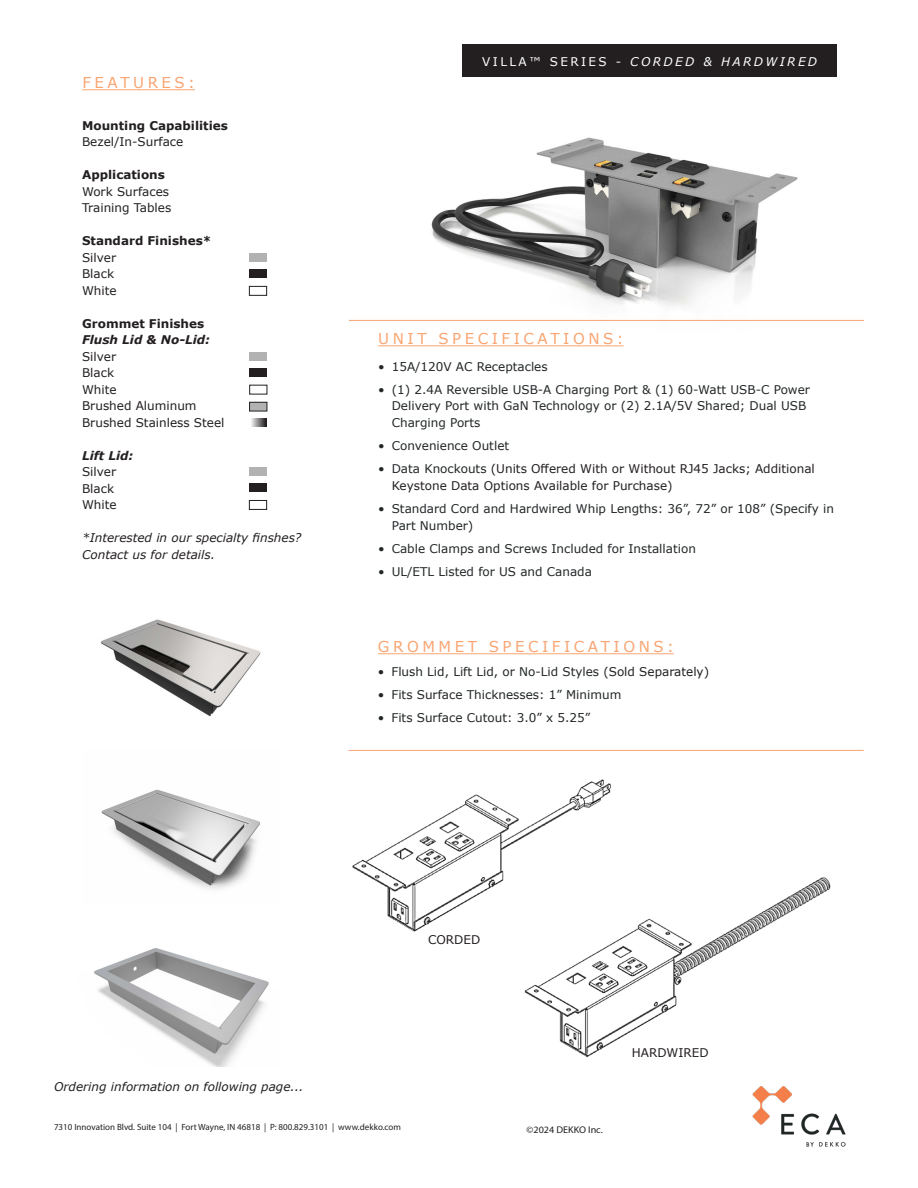
<style>
.page{position:relative;width:918px;height:1188px;background:#fff}
.page>*{position:absolute;margin:0;border:0;box-sizing:border-box;transform-origin:0 0}
.Heading_Underlined{font:15px "Verdana";letter-spacing:.235em;color:#f9a572}
.t1{font:12px/16.5px "Verdana";color:#222627}
.Paragraph{font:12px/16.5px "Verdana";color:#231f20}
.Paragraph-2{font:italic 12px/16.5px "Verdana";color:#231f20}
.t2{font:700 12px "Verdana";color:#231f20}
.t3{font:italic 700 12px/16.5px "Verdana";color:#231f20}
.t4{font:italic 12px "Verdana";letter-spacing:.2em;color:#fff}
.t5{font:9.75px "Myriad Pro";color:#231f20;scale:1.04 1}
.t6{font:9px "Myriad Pro";color:#231f20}
.s1{font-style:normal}
.s2{color:#222627}
.s3{color:#231f20}
.s4{color:#212526}
</style>
<div class="page">
<img style="left:753px;top:1086px;width:92px;height:60px">
<div style="left:463px;top:45px;width:374px;height:32px;background:#231f20"></div>
<hr style="left:82px;top:89px;width:113px;height:1px;background:#f9a572">
<img style="left:398px;top:137px;width:437px;height:183px">
<div style="left:249px;top:286px;width:18px;height:10px;border:1px solid #231f20"></div>
<div style="left:249px;top:269px;width:18px;height:9px;background:#231f20"></div>
<hr style="left:349px;top:320px;width:515px;height:1px;background:#f8a471">
<hr style="left:378px;top:345px;width:246px;height:1px;background:#f9a572">
<hr style="left:378px;top:653px;width:296px;height:1px;background:#f9a572">
<hr style="left:349px;top:750px;width:515px;height:1px;background:#f8a471">
<div style="left:249px;top:253px;width:18px;height:9px;background:#b3b2b2"></div>
<div style="left:250px;top:402px;width:17px;height:9px;background:#b3b2b2"></div>
<div style="left:249px;top:402px;width:18px;height:9px;border:1px solid #231f20"></div>
<svg style="left:251px;top:418px;width:15px;height:9px"></svg>
<div style="left:250px;top:368px;width:17px;height:9px;background:#231f20"></div>
<div style="left:250px;top:352px;width:17px;height:9px;background:#b3b2b2"></div>
<div style="left:249px;top:500px;width:18px;height:10px;border:1px solid #231f20"></div>
<div style="left:249px;top:483px;width:17px;height:9px;background:#231f20"></div>
<div style="left:249px;top:467px;width:18px;height:9px;background:#b3b2b2"></div>
<img style="left:352px;top:779px;width:259px;height:153px">
<img style="left:518px;top:857px;width:313px;height:200px">
<img style="left:100px;top:619px;width:161px;height:98px">
<img style="left:94px;top:948px;width:175px;height:118px">
<img style="left:101px;top:789px;width:159px;height:101px">
<p class="Heading_Underlined" style="left:82px;top:73px;width:114px">FEATURES:</p>
<p class="t2" style="left:82px;top:117px;width:147px">Mounting Capabilities</p>
<p class="Paragraph" style="left:82px;top:133px;width:103px">Bezel/In-Surface</p>
<p class="t2" style="left:82px;top:166px;width:84px">Applications</p>
<p class="Paragraph" style="left:82px;top:183px;width:89px">Work Surfaces</p>
<p class="Paragraph" style="left:82px;top:199px;width:91px">Training Tables</p>
<p class="t2" style="left:82px;top:232px;width:131px">Standard Finishes*</p>
<p class="Paragraph" style="left:82px;top:249px;width:36px">Silver</p>
<p class="Paragraph" style="left:82px;top:265px;width:34px">Black</p>
<p class="Paragraph" style="left:82px;top:282px;width:36px">White</p>
<p class="t3" style="left:82px;top:315px;width:130px"><span class="s1">Grommet Finishes<br></span>Flush Lid &amp; No-Lid:</p>
<p class="Paragraph" style="left:82px;top:348px;width:36px">Silver</p>
<p class="Paragraph" style="left:82px;top:364px;width:34px">Black</p>
<p class="Paragraph" style="left:82px;top:381px;width:36px">White</p>
<p class="Paragraph" style="left:82px;top:397px;width:116px">Brushed Aluminum</p>
<p class="Paragraph" style="left:82px;top:414px;width:144px">Brushed Stainless Steel</p>
<p class="t3" style="left:82px;top:447px;width:53px">Lift Lid:</p>
<p class="Paragraph" style="left:82px;top:463px;width:36px">Silver</p>
<p class="Paragraph" style="left:82px;top:480px;width:34px">Black</p>
<p class="Paragraph" style="left:82px;top:496px;width:36px">White</p>
<p class="Paragraph-2" style="left:82px;top:529px;width:221px">*Interested in our specialty finshes?<br>Contact us for details.</p>
<p class="t4" style="left:482px;top:53px;width:336px"><span class="s1">VILLA™ SERIES -</span> CORDED &amp; HARDWIRED</p>
<p class="Heading_Underlined" style="left:378px;top:329px;width:247px">UNIT SPECIFICATIONS:</p>
<p class="t1" style="left:378px;top:358px;width:171px">• 15A/120V AC Receptacles</p>
<p class="t1" style="left:392px;top:381px;width:420px;text-indent:-14px">• (1) 2.4A Reversible USB-A Charging Port &amp; (1) 60-Watt USB-C Power<br>Delivery Port with GaN Technology or (2) 2.1A/5V Shared; Dual USB<br>Charging Ports</p>
<p class="t1" style="left:378px;top:437px;width:132px">• Convenience Outlet</p>
<p class="Paragraph" style="left:392px;top:461px;width:425px;text-indent:-14px"><span class="s2">• Data Knockouts</span> (Units Offered With or Without RJ45 Jacks; Additional<br>Keystone Data Options Available for Purchase)</p>
<p class="t1" style="left:392px;top:500px;width:444px;text-indent:-14px">• Standard Cord and Hardwired Whip Lengths: 36”, 72” or 108” (Specify in<br>Part Number)</p>
<p class="t1" style="left:378px;top:540px;width:319px">• Cable Clamps and Screws Included for Installation</p>
<p class="t1" style="left:378px;top:563px;width:215px">• UL/ETL Listed for US and Canada</p>
<p class="Heading_Underlined" style="left:378px;top:637px;width:297px">GROMMET SPECIFICATIONS:</p>
<p class="t1" style="left:378px;top:663px;width:333px">• Flush Lid, Lift Lid, or No-Lid Styles (<span class="s3">Sold Separately)</span></p>
<p class="t1" style="left:378px;top:686px;width:245px">• Fits Surface Thicknesses: 1” Minimum</p>
<p class="t1" style="left:378px;top:710px;width:214px">• Fits Surface Cutout: <span class="s4">3.0” x 5.25”</span></p>
<p class="Paragraph-2" style="left:54px;top:1079px;width:251px">Ordering information on following page...</p>
<p class="Paragraph" style="left:428px;top:932px;width:54px">CORDED</p>
<p class="Paragraph" style="left:632px;top:1044px;width:78px">HARDWIRED</p>
<p class="t6" style="left:54px;top:1122px;width:349px">7310 Innovation Blvd. Suite 104 | Fort Wayne, IN 46818 | P: 800.829.3101 | www.dekko.com</p>
<p class="t5" style="left:527px;top:1124px;width:75px">©2024 DEKKO Inc.</p>
</div>
